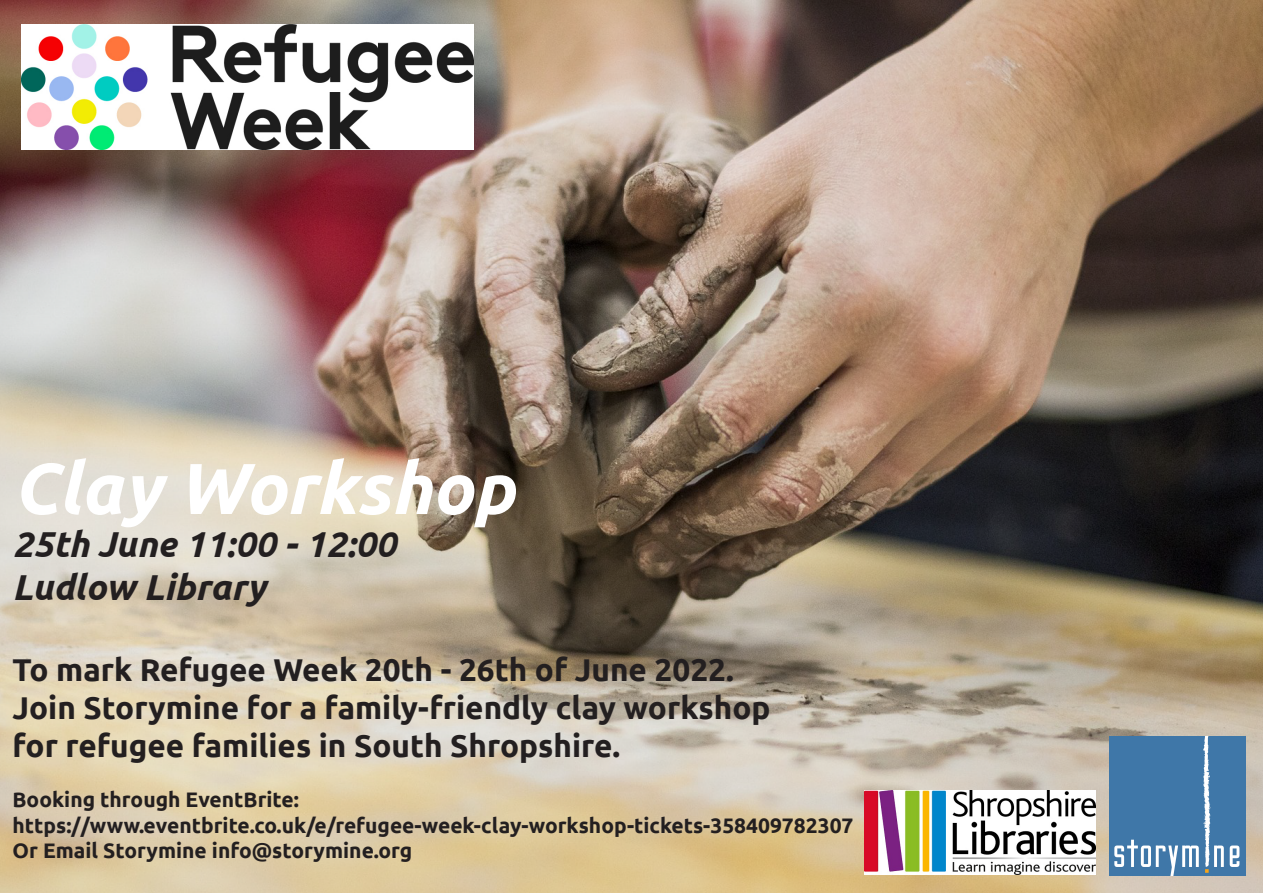
<style>
.page{position:relative;width:1263px;height:893px;background:#fff}
.page>*{position:absolute;margin:0;border:0;box-sizing:border-box;transform-origin:0 0}
.t1{font:italic 700 72px "Ubuntu";color:#fff}
.t2{font:italic 700 36px/43.2px "Ubuntu";color:#231f20}
.t3{font:700 31.5px/37.8px "Ubuntu";color:#231f20}
.t4{font:700 21px/25.2px "Ubuntu";color:#231f20}
</style>
<div class="page">
<img style="left:0;top:0;width:1263px;height:893px">
<img style="left:22px;top:25px;width:451px;height:125px">
<img style="left:865px;top:790px;width:230px;height:85px">
<img style="left:1110px;top:737px;width:135px;height:138px">
<h1 class="t1" style="left:13px;top:445px;width:503px">Clay Workshop</h1>
<h2 class="t2" style="left:13px;top:522px;width:385px">25th June 11:00 - 12:00<br>Ludlow Library</h2>
<h3 class="t3" style="left:13px;top:651px;width:759px">To mark Refugee Week 20th - 26th of June 2022.<br>Join Storymine for a family-friendly clay workshop for refugee families in South Shropshire.</h3>
<p class="t4" style="left:13px;top:787px;width:842px">Booking through EventBrite: https://www.eventbrite.co.uk/e/refugee-week-clay-workshop-tickets-358409782307<br>Or Email Storymine info@storymine.org</p>
</div>
